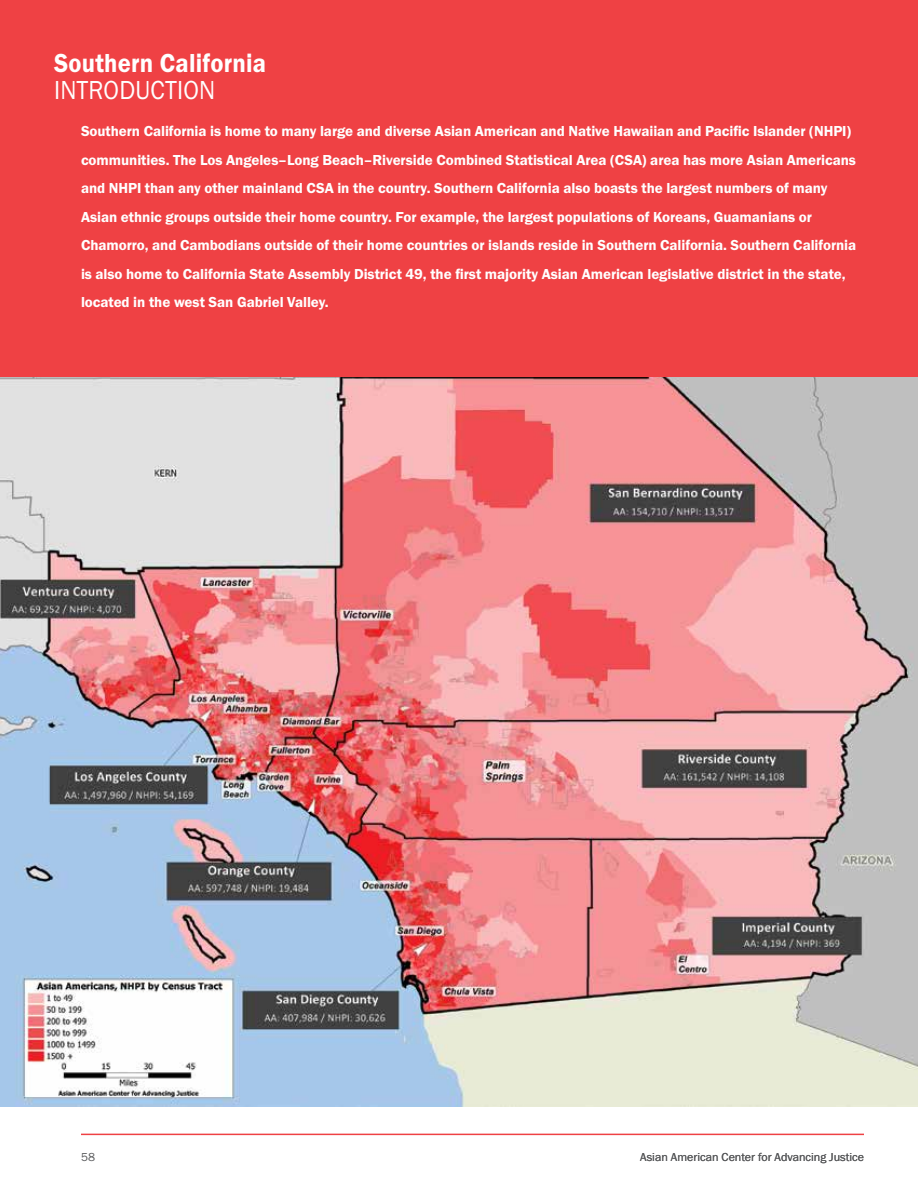
<style>
.page{position:relative;width:918px;height:1188px;background:#fff}
.page>*{position:absolute;margin:0;border:0;box-sizing:border-box;transform-origin:0 0}
.t1{font:27px "Franklin Gothic URW Boo";letter-spacing:.01em;color:#fff;scale:.91 1}
.t2{font:27px "Franklin Gothic URW Dem";letter-spacing:.01em;color:#fff;scale:.91 1}
.t3{font:15px/28.5px "Franklin Gothic URW Dem";letter-spacing:-.005em;color:#fff}
.t4{font:12px "Franklin Gothic URW Boo";color:#58595b}
</style>
<div class="page">
<img style="left:0;top:376px;width:918px;height:731px">
<hr style="left:81px;top:1134px;width:783px;height:1px;background:#ef4144">
<div style="left:0;top:0;width:918px;height:376px;background:#ef4144"></div>
<h1 class="t2" style="left:54px;top:46px;width:235px">Southern California</h1>
<h1 class="t1" style="left:99px;top:51px;width:65px">Immigrati</h1>
<h1 class="t1" style="left:214px;top:51px;width:32px">on</h1>
<h1 class="t1" style="left:54px;top:73px;width:14px">intr</h1>
<h1 class="t1" style="left:104px;top:73px;width:120px">oduction</h1>
<p class="t3" style="left:81px;top:117px;width:777px">Southern California is home to many large and diverse Asian American and Native Hawaiian and Pacific Islander (NHPI) communities. The Los Angeles–Long Beach–Riverside Combined Statistical Area (CSA) area has more Asian Americans and NHPI than any other mainland CSA in the country. Southern California also boasts the largest numbers of many Asian ethnic groups outside their home country. For example, the largest populations of Koreans, Guamanians or Chamorro, and Cambodians outside of their home countries or islands reside in Southern California. Southern California is also home to California State Assembly District 49, the first majority Asian American legislative district in the state, located in the west San Gabriel Valley.</p>
<p class="t4" style="left:81px;top:1150px;width:16px">58</p>
<p class="t4" style="left:640px;top:1150px;width:225px">Asian American Center for Advancing Justice</p>
</div>
